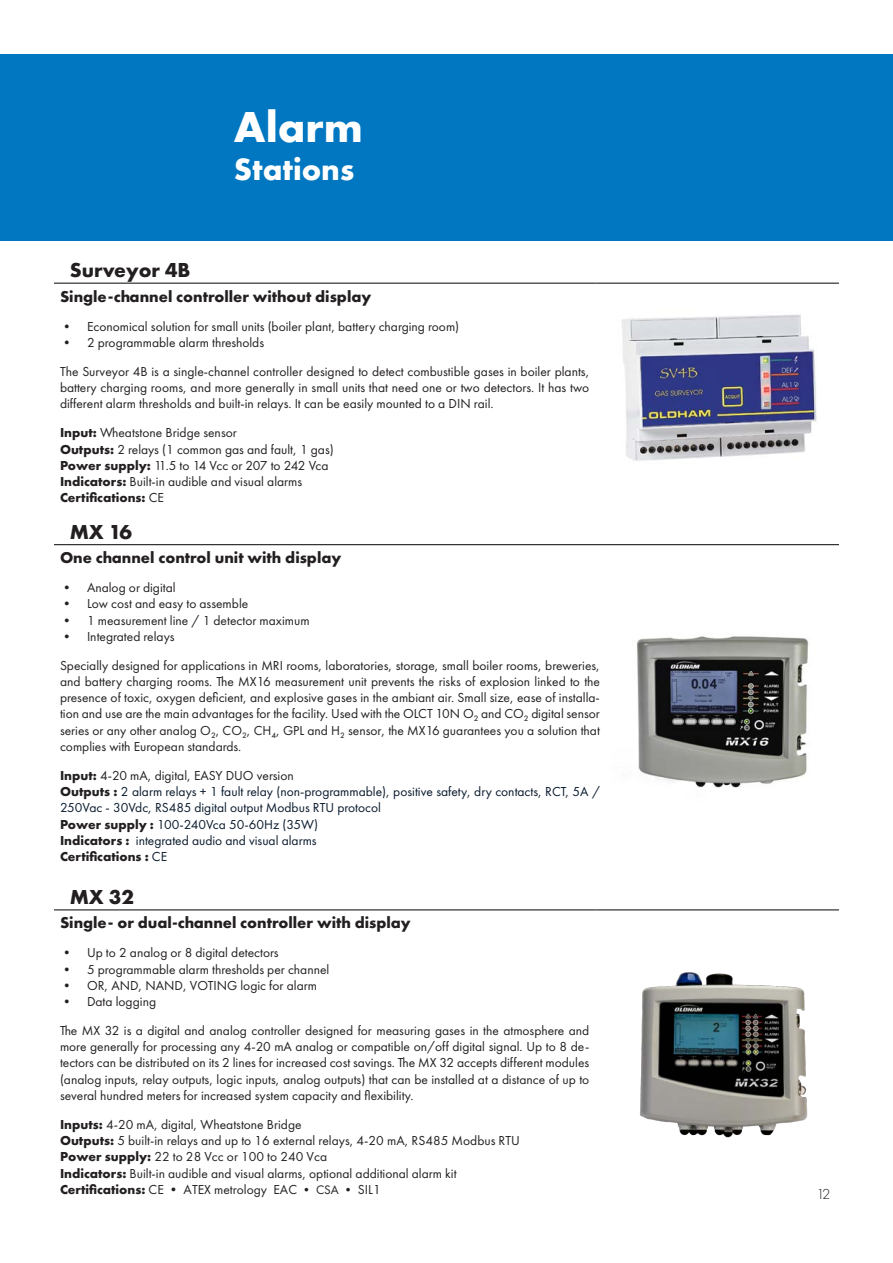
<style>
.page{position:relative;width:893px;height:1263px;background:#fff}
.page>*{position:absolute;margin:0;border:0;box-sizing:border-box;transform-origin:0 0}
.t1{font:700 45px "Futura PT";color:#fff}
.t2{font:700 32.1px "Futura PT";color:#fff}
.t3{font:700 21px "Futura PT";color:#231f20}
.t4{font:700 16.35px "Futura PT";color:#231f20}
.t5{font:300 15px "Futura PT";color:#231f20}
.t6{font:13.5px/16.2px "Futura PT";color:#231f20;text-align:justify}
.t7{font:13.5px/16.2px "Futura PT";color:#091a2c}
.t8{font:13.5px "Futura PT";letter-spacing:-.04em;color:#231f20}
.t9{font:700 13.5px "Futura PT";color:#231f20}
.s1{font-weight:700}
.s2{font-weight:400}
.s3{font-weight:700;color:#231f20}
.s4{font-weight:400;color:#091a2c}
.s5{font-size:12.75px}
</style>
<div class="page">
<div style="left:0;top:54px;width:893px;height:186px;background:#0077c0"></div>
<hr style="left:54px;top:283px;width:541px;height:1px;background:#231f20">
<hr style="left:595px;top:283px;width:244px;height:1px;background:#231f20">
<img style="left:622px;top:314px;width:195px;height:147px">
<hr style="left:54px;top:909px;width:541px;height:1px;background:#231f20">
<hr style="left:595px;top:909px;width:244px;height:1px;background:#231f20">
<img style="left:640px;top:972px;width:168px;height:166px">
<hr style="left:54px;top:544px;width:552px;height:1px;background:#231f20">
<hr style="left:606px;top:544px;width:233px;height:1px;background:#231f20">
<img style="left:637px;top:636px;width:172px;height:152px">
<p class="t1" style="left:234px;top:97px;width:131px">Alarm</p>
<p class="t2" style="left:234px;top:149px;width:122px">Stations</p>
<p class="t3" style="left:70px;top:257px;width:122px">Surveyor 4B</p>
<p class="t4" style="left:60px;top:286px;width:313px">Single-channel controller without display</p>
<p class="t6" style="left:60px;top:318px;width:401px">• Economical solution for small units (boiler plant, battery charging room)</p>
<p class="t6" style="left:60px;top:334px;width:206px">• 2 programmable alarm thresholds</p>
<p class="t6" style="left:60px;top:363px;width:531px">The Surveyor 4B is a single-channel controller designed to detect combustible gases in boiler plants, battery charging rooms, and more generally in small units that need one or two detectors. It has two different alarm thresholds and built-in relays. It can be easily mounted to a DIN rail.</p>
<p class="t6" style="left:60px;top:425px;width:178px"><span class="s1">Input:</span> Wheatstone Bridge sensor</p>
<p class="t6" style="left:60px;top:441px;width:275px"><span class="s1">Outputs:</span> 2 relays (1 common gas and fault, 1 gas)</p>
<p class="t8" style="left:60px;top:457px;width:270px"><span class="s1">Power supply:</span> 11.5 to 14 Vcc or 207 to 242 Vca</p>
<p class="t6" style="left:60px;top:473px;width:244px"><span class="s1">Indicators:</span> Built-in audible and visual alarms</p>
<p class="t9" style="left:60px;top:489px;width:106px">Certifications: <span class="s2">CE</span></p>
<p class="t3" style="left:70px;top:518px;width:64px">MX 16</p>
<p class="t4" style="left:60px;top:547px;width:283px">One channel control unit with display</p>
<p class="t6" style="left:60px;top:579px;width:117px">• Analog or digital</p>
<p class="t6" style="left:60px;top:596px;width:190px">• Low cost and easy to assemble</p>
<p class="t6" style="left:60px;top:612px;width:251px">• 1 measurement line / 1 detector maximum</p>
<p class="t6" style="left:60px;top:628px;width:116px">• Integrated relays</p>
<p class="t6" style="left:60px;top:657px;width:541px">Specially designed for applications in MRI rooms, laboratories, storage, small boiler rooms, breweries, and battery charging rooms. The MX16 measurement unit prevents the risks of explosion linked to the presence of toxic, oxygen deficient, and explosive gases in the ambiant air. Small size, ease of installa&shy;tion and use are the main advantages for the facility. Used with the OLCT 10N O₂ and CO₂ digital sensor series or any other analog O₂, CO₂, CH₄, GPL and H₂ sensor, the MX16 guarantees you a solution that complies with European standards.</p>
<p class="t6" style="left:60px;top:767px;width:235px"><span class="s1">Input:</span> 4-20 mA, digital, EASY DUO version</p>
<p class="t7" style="left:60px;top:783px;width:541px"><span class="s3">Outputs :</span> 2 alarm relays + 1 fault relay (non-programmable), positive safety, dry contacts, RCT, 5A /<br>250Vac - 30Vdc, RS485 digital output Modbus RTU protocol</p>
<p class="t7" style="left:60px;top:816px;width:260px"><span class="s3">Power supply :</span> 100-240Vca 50-60Hz (35W)</p>
<p class="t7" style="left:60px;top:832px;width:258px"><span class="s3">Indicators :</span> integrated audio and visual alarms</p>
<p class="t9" style="left:60px;top:848px;width:109px">Certifications : <span class="s4">CE</span></p>
<p class="t3" style="left:70px;top:883px;width:66px">MX 32</p>
<p class="t4" style="left:60px;top:912px;width:352px">Single- or dual-channel controller with display</p>
<p class="t6" style="left:60px;top:945px;width:220px">• Up to 2 analog or 8 digital detectors</p>
<p class="t6" style="left:60px;top:961px;width:271px">• 5 programmable alarm thresholds per channel</p>
<p class="t6" style="left:60px;top:977px;width:259px">• OR, AND, NAND, VOTING logic for alarm</p>
<p class="t6" style="left:60px;top:993px;width:98px">• Data logging</p>
<p class="t6" style="left:60px;top:1022px;width:531px">The MX 32 is a digital and analog controller designed for measuring gases in the atmosphere and more generally for processing any 4-20 mA analog or compatible on/off digital signal. Up to 8 de&shy;tectors can be distributed on its 2 lines for increased cost savings. The MX 32 accepts different modules (analog inputs, relay outputs, logic inputs, analog outputs) that can be installed at a distance of up to several hundred meters for increased system capacity and flexibility.</p>
<p class="t6" style="left:60px;top:1116px;width:243px"><span class="s1">Inputs:</span> 4-20 mA, digital, Wheatstone Bridge</p>
<p class="t6" style="left:60px;top:1132px;width:461px"><span class="s1">Outputs:</span> 5 built-in relays and up to 16 external relays, 4-20 mA, RS485 Modbus RTU</p>
<p class="t6" style="left:60px;top:1149px;width:269px"><span class="s1">Power supply:</span> 22 to 28 Vcc or 100 to 240 Vca</p>
<p class="t6" style="left:60px;top:1165px;width:398px"><span class="s1">Indicators:</span> Built-in audible and visual alarms, optional additional alarm kit</p>
<p class="t6" style="left:60px;top:1181px;width:322px"><span class="s1">Certifications:</span> CE • ATEX metrology EAC <span class="s5">• CSA •</span> SIL1</p>
<p class="t5" style="left:816px;top:1185px;width:15px">12</p>
</div>
